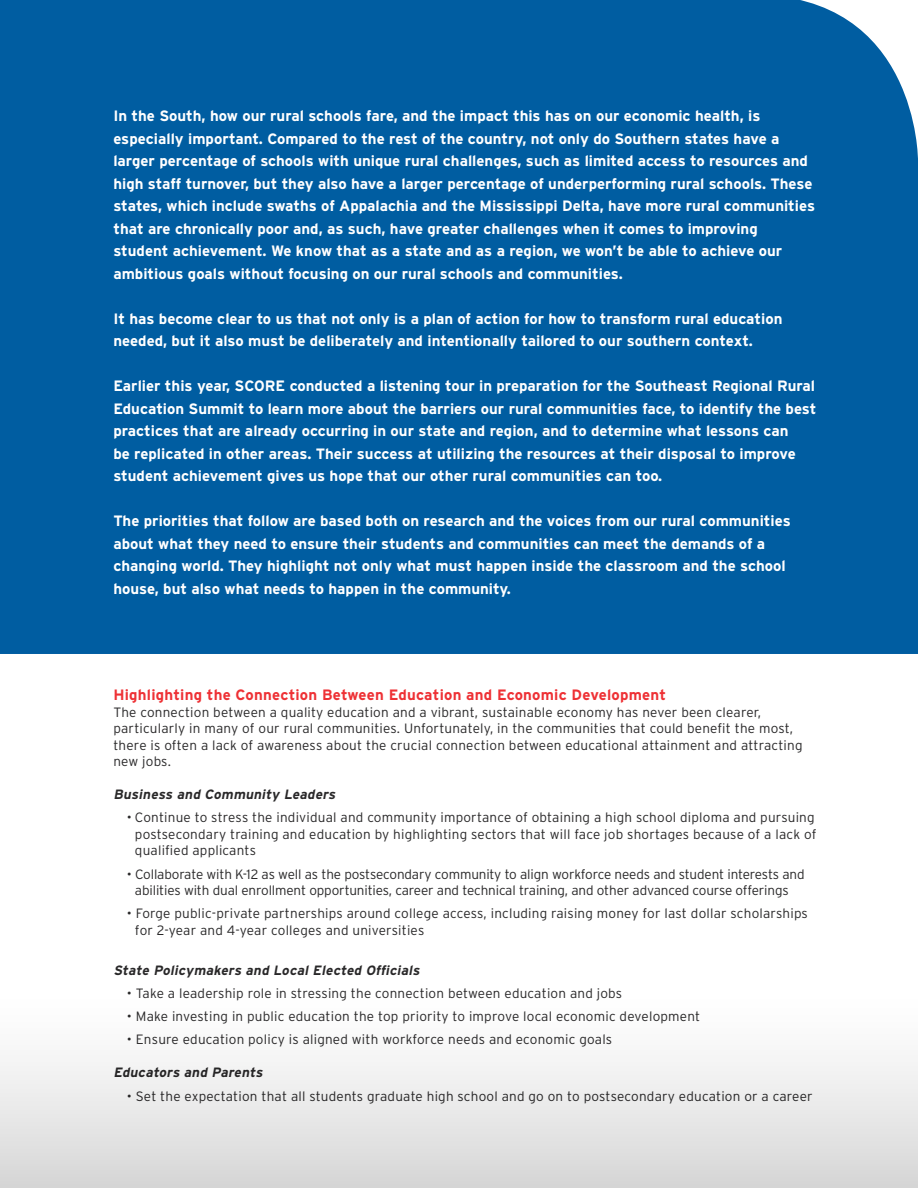
<style>
.page{position:relative;width:918px;height:1188px;background:#fff}
.page>*{position:absolute;margin:0;border:0;box-sizing:border-box;transform-origin:0 0}
.t1{font:700 15px/22.5px "Interstate";color:#fff}
.t2{font:700 15px "Interstate";letter-spacing:.015em;color:#ee3135}
.t3{font:300 13.5px/16.5px "Interstate";letter-spacing:.015em;color:#292829}
.t4{font:300 13.5px/16.5px "Interstate";letter-spacing:-.01em;color:#292829;text-align:center}
.t5{font:italic 700 13.5px "Interstate";color:#292829}
</style>
<div class="page">
<div style="left:0;top:0;width:918px;height:654px;background:#005da1"></div>
<div style="left:0;top:981px;width:918px;height:207px;background:linear-gradient(to bottom,#fff,#d8d8d8)"></div>
<p class="t1" style="left:113px;top:104px;width:703px">In the South, how our rural schools fare, and the impact this has on our economic health, is especially important. Compared to the rest of the country, not only do Southern states have a larger percentage of schools with unique rural challenges, such as limited access to resources and high staff turnover, but they also have a larger percentage of underperforming rural schools. These states, which include swaths of Appalachia and the M ississippi Delta, have more rural communities that are chronically poor and, as such, have greater challenges when it comes to improving student achievement. We know that as a state and as a region, we won’t be able to achieve our ambitious goals without focusing on our rural schools and communities.</p>
<p class="t1" style="left:113px;top:307px;width:671px">It has become clear to us that not only is a plan of action for how to transform rural education needed, but it also must be deliberately and intentionally tailored to our southern context.</p>
<p class="t1" style="left:113px;top:374px;width:152px">Earlier this year, SCORE</p>
<p class="t1" style="left:113px;top:374px;width:705px;text-indent:176px">conducted a listening tour in preparation for the Southeast Regional Rural Education Summit to learn more about the barriers our rural communities face, to identify the best practices that are already occurring in our state and region, and to determine what lessons can<br>be replicated in other areas. Their success at utilizing the resources at their disposal to improve student achievement gives us hope that our other rural communities can too.</p>
<p class="t1" style="left:113px;top:509px;width:679px">The priorities that follow are based both on research and the voices from our rural communities about what they need to ensure their students and communities can meet the demands of a changing world. They highlight not only what must happen inside the classroom and the school house, but also what needs to happen in the community.</p>
<p class="t2" style="left:113px;top:686px;width:554px">H ighlighting the Connection Between Education and Economic Development</p>
<p class="t3" style="left:113px;top:703px;width:691px">The connection between a quality education and a vibrant, sustainable economy has never been clearer, particularly in many of our rural communities. Unfortunately, in the communities that could benefit the most, there is often a lack of awareness about the crucial connection between educational attainment and attracting new jobs.</p>
<p class="t5" style="left:113px;top:787px;width:226px">Business and Community Leaders</p>
<p class="t3" style="left:135px;top:809px;width:683px;text-indent:-8px">• Continue to stress the individual and community importance of obtaining a high school diploma and pursuing postsecondary training and education by highlighting sectors that will face job shortages because of a lack of qualified applicants</p>
<p class="t4" style="left:127px;top:865px;width:679px">• Collaborate with K-12 as well as the postsecondary community to align workforce needs and student interests and abilities with dual enrollment opportunities, career and technical training, and other advanced course offerings</p>
<p class="t3" style="left:135px;top:905px;width:674px;text-indent:-8px">• Forge public-private partnerships around college access, including raising money for last dollar scholarships for 2-year and 4-year colleges and universities</p>
<p class="t5" style="left:113px;top:962px;width:311px">State Policymakers and Local Elected Officials</p>
<p class="t3" style="left:127px;top:985px;width:497px">• Take a leadership role in stressing the connection between education and jobs</p>
<p class="t3" style="left:127px;top:1008px;width:575px">• Make investing in public education the top priority to improve local economic development</p>
<p class="t3" style="left:127px;top:1031px;width:487px">• Ensure education policy is aligned with workforce needs and economic goals</p>
<p class="t5" style="left:113px;top:1065px;width:154px">Educators and Parents</p>
<p class="t3" style="left:127px;top:1087px;width:687px">• Set the expectation that all students graduate high school and go on to postsecondary education or a career</p>
</div>
